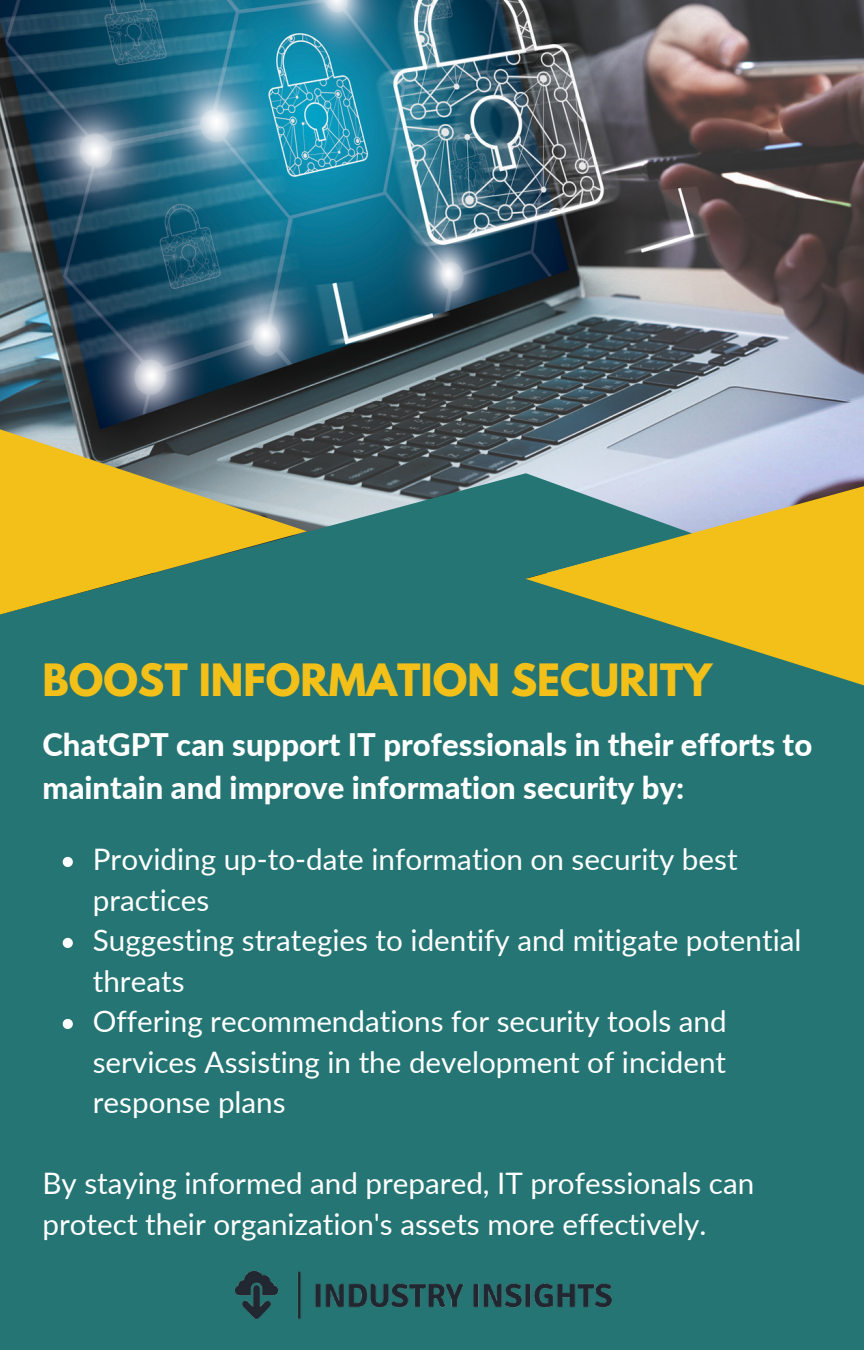
<style>
.page{position:relative;width:864px;height:1350px;background:#fff}
.page>*{position:absolute;margin:0;border:0;box-sizing:border-box;transform-origin:0 0}
.t1{font:700 39.38px "League Spartan";color:#f3bf19}
.t2{font:800 31.05px/42.3px "Lato";color:#fff}
.t3{font:29.7px/40.5px "Lato";color:#fff}
</style>
<div class="page">
<img style="left:0;top:0;width:864px;height:473px">
<div style="left:0;top:473px;width:864px;height:670px;background:#247573"></div>
<svg style="left:526px;top:436px;width:338px;height:306px;background:#8ba06e"></svg>
<svg style="left:0;top:429px;width:307px;height:187px;background:#9f9a49"></svg>
<div style="left:0;top:1143px;width:864px;height:207px;background:#247573"></div>
<svg style="left:63px;top:857px;width:10px;height:10px"></svg>
<svg style="left:63px;top:938px;width:10px;height:10px"></svg>
<svg style="left:63px;top:1019px;width:10px;height:10px"></svg>
<img style="left:234px;top:1270px;width:378px;height:50px">
<h1 class="t1" style="left:42px;top:660px;width:671px">BOOST INFORMATION SECURITY</h1>
<p class="t2" style="left:42px;top:723px;width:771px">ChatGPT can support IT professionals in their efforts to maintain and improve information security by:</p>
<p class="t3" style="left:93px;top:839px;width:710px">Providing up-to-date information on security best practices<br>Suggesting strategies to identify and mitigate potential threats<br>Offering recommendations for security tools and services Assisting in the development of incident response plans</p>
<p class="t3" style="left:42px;top:1163px;width:713px">By staying informed and prepared, IT professionals can protect their organization's assets more effectively.</p>
</div>
